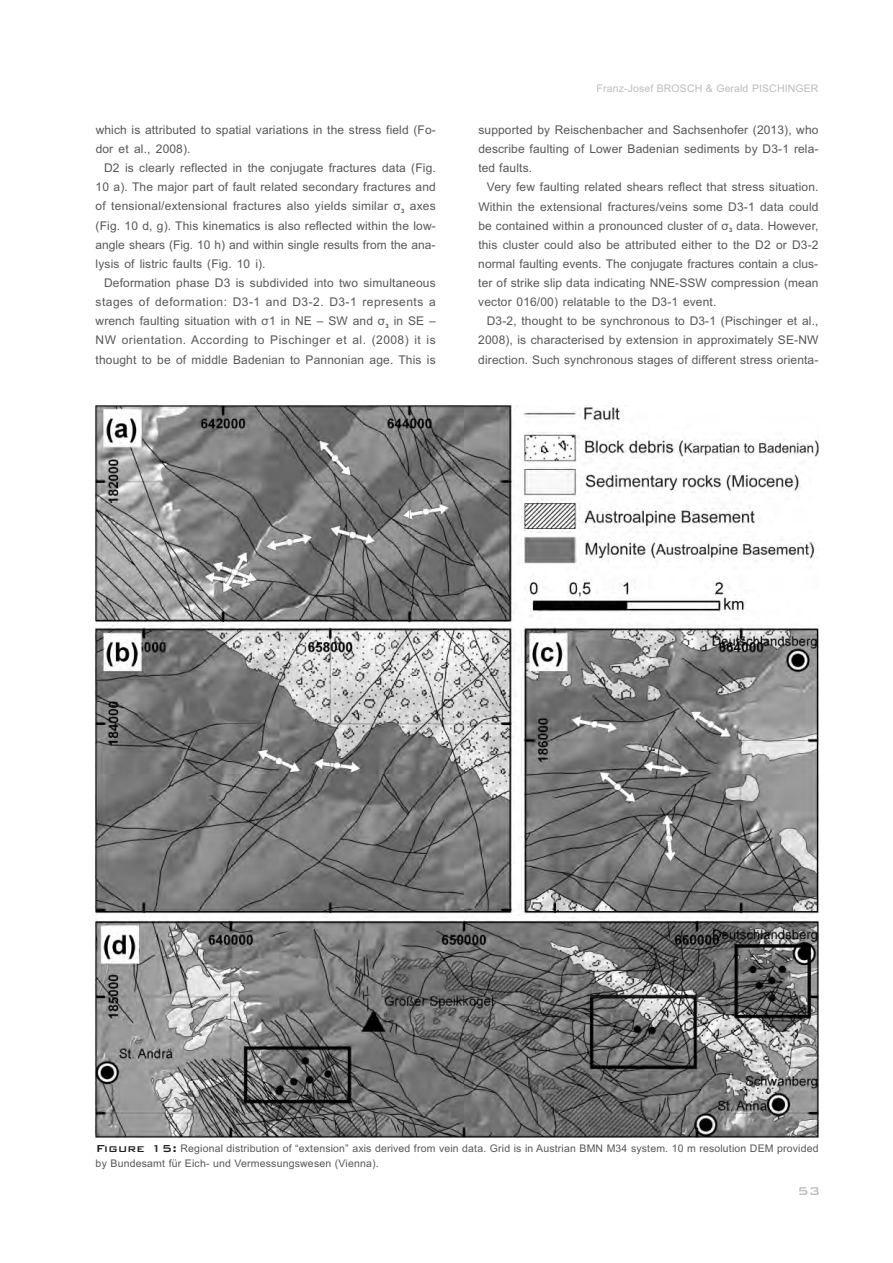
<style>
.page{position:relative;width:893px;height:1263px;background:#fff}
.page>*{position:absolute;margin:0;border:0;box-sizing:border-box;transform-origin:0 0}
.t1{font:12px/19.2px "Arial";letter-spacing:.01em;color:#57585a;text-align:justify}
.t2{font:10.5px/14.9px "Arial";letter-spacing:.015em;color:#57585a}
.t3{font:10.5px "Arial";letter-spacing:.01em;color:#bcbdc0}
.t4{font:700 6px "Arial";color:#57585a}
.s1{font-family:"Bank Gothic BT";font-weight:500;font-size:13.5px;color:#231f20}
</style>
<div class="page">
<img style="left:95px;top:406px;width:724px;height:732px">
<svg style="left:799px;top:1187px;width:20px;height:8px"></svg>
<p class="t1" style="left:96px;top:121px;width:342px">which is attributed to spatial variations in the stress field (Fo&shy;dor et al., 2008).</p>
<p class="t1" style="left:96px;top:159px;width:342px;text-indent:9px">D2 is clearly reflected in the conjugate fractures data (Fig.<br>10 a). The major part of fault related secondary fractures and of tensional/extensional fractures also yields similar σ axes</p>
<p class="t4" style="left:401px;top:209px;width:5px">3</p>
<p class="t1" style="left:96px;top:217px;width:342px">(Fig. 10 d, g). This kinematics is also reflected within the low&shy;angle shears (Fig. 10 h) and within single results from the ana&shy;lysis of listric faults (Fig. 10 i).</p>
<p class="t1" style="left:96px;top:274px;width:342px;text-indent:9px">Deformation phase D3 is subdivided into two simultaneous stages of deformation: D3-1 and D3-2. D3-1 represents a wrench faulting situation with σ1 in NE – SW and σ in SE –</p>
<p class="t4" style="left:385px;top:323px;width:5px">3</p>
<p class="t1" style="left:96px;top:332px;width:342px">NW orientation. According to Pischinger et al. (2008) it is thought to be of middle Badenian to Pannonian age. This is</p>
<p class="t3" style="left:597px;top:84px;width:223px">Franz-Josef BROSCH &amp; Gerald PISCHINGER</p>
<p class="t1" style="left:478px;top:121px;width:342px">supported by Reischenbacher and Sachsenhofer (2013), who describe faulting of Lower Badenian sediments by D3-1 rela&shy;ted faults.</p>
<p class="t1" style="left:478px;top:179px;width:342px;text-indent:9px">Very few faulting related shears reflect that stress situation.<br>Within the extensional fractures/veins some D3-1 data could be contained within a pronounced cluster of σ data. However,</p>
<p class="t4" style="left:729px;top:228px;width:5px">3</p>
<p class="t1" style="left:478px;top:236px;width:342px">this cluster could also be attributed either to the D2 or D3-2 normal faulting events. The conjugate fractures contain a clus&shy;ter of strike slip data indicating NNE-SSW compression (mean vector 016/00) relatable to the D3-1 event.</p>
<p class="t1" style="left:478px;top:313px;width:342px;text-indent:9px">D3-2, thought to be synchronous to D3-1 (Pischinger et al., 2008), is characterised by extension in approximately SE-NW direction. Such synchronous stages of different stress orienta-</p>
<p class="t2" style="left:96px;top:1142px;width:724px"><span class="s1">Figure 15:</span> Regional distribution of “extension” axis derived from vein data. Grid is in Austrian BMN M34 system. 10 m resolution DEM provided by Bundesamt für Eich- und Vermessungswesen (Vienna).</p>
</div>
